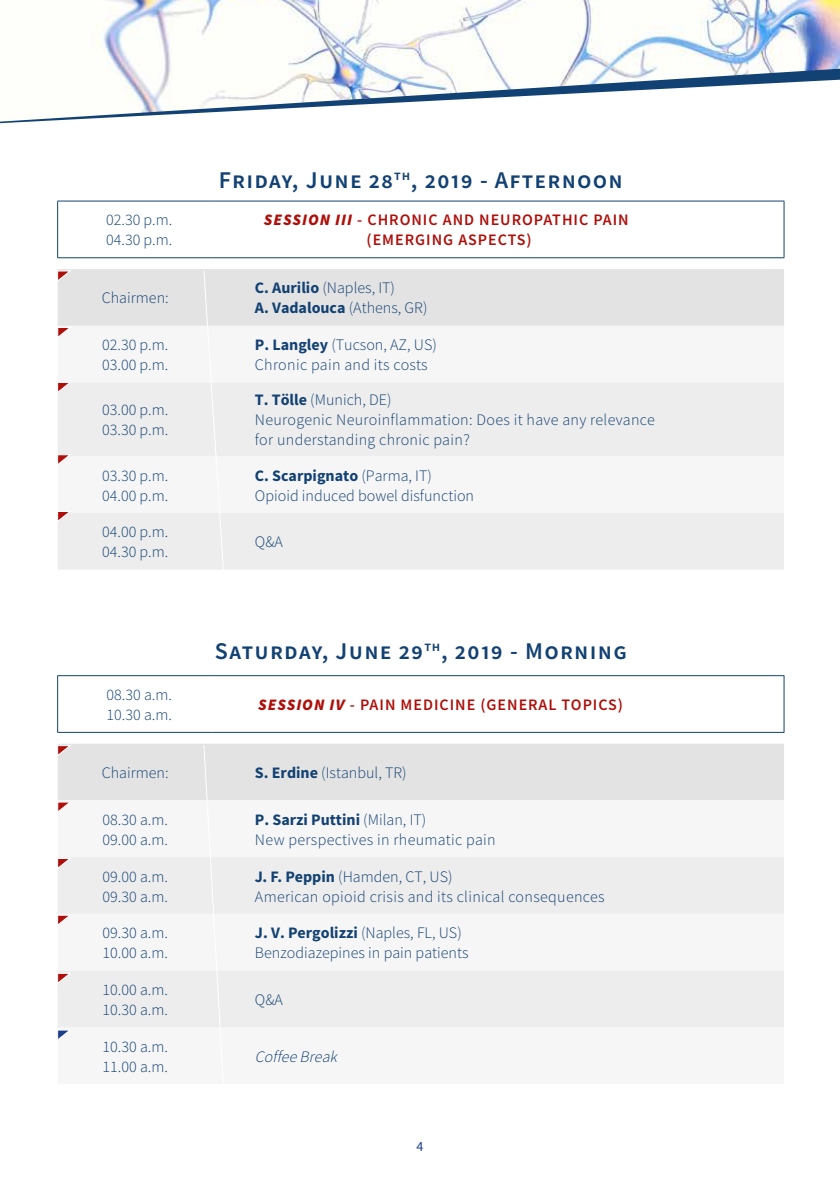
<style>
.page{position:relative;width:840px;height:1191px;background:#fff}
.page>*{position:absolute;margin:0;border:0;box-sizing:border-box;transform-origin:0 0}
.t1{font:600 24px "Source Sans Pro";letter-spacing:.05em;color:#124173}
.t2{font:300 16px/20px "Source Sans Pro";color:#124173}
.t3{font:300 16px/20px "Source Sans Pro";letter-spacing:.02em;color:#124173}
.t4{font:600 16px/20px "Source Sans Pro";letter-spacing:.06em;color:#ae0f0a;text-align:center}
.t5{font:italic 300 16px "Source Sans Pro";color:#124173}
.t6{font:14px "Source Sans Pro";color:#1c3f8b}
.s1{font-weight:900;font-style:italic}
.s2{font-weight:700}
</style>
<div class="page">
<img style="left:0;top:0;width:839px;height:124px">
<svg style="left:58px;top:202px;width:725px;height:57px"></svg>
<div style="left:58px;top:269px;width:725px;height:57px;background:#e3e3e3"></div>
<svg style="left:58px;top:382px;width:725px;height:187px;fill:#ededed"></svg>
<hr style="left:57px;top:201px;width:156px;height:1px;background:#124173">
<hr style="left:57px;top:201px;width:1px;height:56px;background:#124173">
<hr style="left:213px;top:201px;width:570px;height:1px;background:#124173">
<hr style="left:783px;top:201px;width:1px;height:56px;background:#124173">
<hr style="left:57px;top:257px;width:156px;height:1px;background:#124173">
<hr style="left:213px;top:257px;width:570px;height:1px;background:#124173">
<svg style="left:57px;top:270px;width:14px;height:13px"></svg>
<svg style="left:57px;top:328px;width:13px;height:9px"></svg>
<svg style="left:57px;top:453px;width:14px;height:14px"></svg>
<svg style="left:203px;top:269px;width:21px;height:301px"></svg>
<svg style="left:57px;top:382px;width:14px;height:12px"></svg>
<svg style="left:57px;top:510px;width:14px;height:13px"></svg>
<svg style="left:58px;top:676px;width:725px;height:56px"></svg>
<div style="left:58px;top:744px;width:725px;height:56px;background:#e3e3e3"></div>
<div style="left:58px;top:800px;width:725px;height:228px;background:#f6f6f6"></div>
<svg style="left:58px;top:857px;width:725px;height:170px;fill:#ededed"></svg>
<hr style="left:57px;top:675px;width:156px;height:1px;background:#124173">
<hr style="left:57px;top:676px;width:1px;height:56px;background:#124173">
<hr style="left:213px;top:675px;width:570px;height:1px;background:#124173">
<hr style="left:783px;top:676px;width:1px;height:56px;background:#124173">
<hr style="left:57px;top:732px;width:156px;height:1px;background:#124173">
<hr style="left:213px;top:732px;width:570px;height:1px;background:#124173">
<svg style="left:57px;top:744px;width:14px;height:13px"></svg>
<svg style="left:57px;top:800px;width:14px;height:14px"></svg>
<svg style="left:57px;top:913px;width:14px;height:14px"></svg>
<svg style="left:203px;top:744px;width:21px;height:284px"></svg>
<svg style="left:57px;top:857px;width:14px;height:13px"></svg>
<svg style="left:57px;top:1030px;width:12px;height:9px"></svg>
<svg style="left:57px;top:972px;width:14px;height:13px"></svg>
<h1 class="t1" style="left:219px;top:164px;width:405px">Friday, June 28<sup>th</sup>, 2019 - Afternoon</h1>
<p class="t2" style="left:106px;top:210px;width:68px">02.30 p.m.<br>04.30 p.m.</p>
<p class="t4" style="left:264px;top:210px;width:366px"><span class="s1">SESSION III</span> - CHRONIC AND NEUROPATHIC PAIN (EMERGING ASPECTS)</p>
<p class="t2" style="left:102px;top:288px;width:68px">Chairmen:</p>
<p class="t2" style="left:255px;top:278px;width:174px"><span class="s2">C. Aurilio</span> (Naples, IT)<br><span class="s2">A. Vadalouca</span> (Athens, GR)</p>
<p class="t2" style="left:102px;top:335px;width:68px">02.30 p.m.<br>03.00 p.m.</p>
<p class="t2" style="left:255px;top:335px;width:183px"><span class="s2">P. Langley</span> (Tucson, AZ, US)<br>Chronic pain and its costs</p>
<p class="t2" style="left:102px;top:400px;width:68px">03.00 p.m.<br>03.30 p.m.</p>
<p class="t3" style="left:255px;top:390px;width:401px"><span class="s2">T. Tölle</span> (Munich, DE)<br>Neurogenic Neuroinflammation: Does it have any relevance for understanding chronic pain?</p>
<p class="t2" style="left:102px;top:465px;width:68px">03.30 p.m.<br>04.00 p.m.</p>
<p class="t2" style="left:255px;top:465px;width:220px"><span class="s2">C. Scarpignato</span> (Parma, IT)<br>Opioid induced bowel disfunction</p>
<p class="t2" style="left:102px;top:522px;width:68px">04.00 p.m.<br>04.30 p.m.</p>
<p class="t2" style="left:255px;top:532px;width:30px">Q&amp;A</p>
<h1 class="t1" style="left:215px;top:635px;width:413px">Saturday, June 29<sup>th</sup>, 2019 - Morning</h1>
<p class="t2" style="left:107px;top:684px;width:67px">08.30 a.m.<br>10.30 a.m.</p>
<p class="t4" style="left:258px;top:694px;width:366px"><span class="s1">SESSION IV</span> - PAIN MEDICINE (GENERAL TOPICS)</p>
<p class="t2" style="left:102px;top:762px;width:68px">Chairmen:</p>
<p class="t2" style="left:255px;top:762px;width:153px"><span class="s2">S. Erdine</span> (Istanbul, TR)</p>
<p class="t2" style="left:103px;top:809px;width:67px">08.30 a.m.<br>09.00 a.m.</p>
<p class="t3" style="left:255px;top:809px;width:242px"><span class="s2">P. Sarzi Puttini</span> (Milan, IT)<br>New perspectives in rheumatic pain</p>
<p class="t2" style="left:103px;top:866px;width:67px">09.00 a.m.<br>09.30 a.m.</p>
<p class="t3" style="left:255px;top:866px;width:351px"><span class="s2">J. F. Peppin</span> (Hamden, CT, US)<br>American opioid crisis and its clinical consequences</p>
<p class="t2" style="left:103px;top:923px;width:67px">09.30 a.m.<br>10.00 a.m.</p>
<p class="t2" style="left:255px;top:923px;width:215px"><span class="s2">J. V. Pergolizzi</span> (Naples, FL, US)<br>Benzodiazepines in pain patients</p>
<p class="t2" style="left:103px;top:979px;width:67px">10.00 a.m.<br>10.30 a.m.</p>
<p class="t2" style="left:255px;top:989px;width:30px">Q&amp;A</p>
<p class="t2" style="left:103px;top:1036px;width:67px">10.30 a.m.<br>11.00 a.m.</p>
<p class="t5" style="left:255px;top:1046px;width:88px">CoffeeBreak</p>
<p class="t6" style="left:416px;top:1137px;width:8px">4</p>
</div>
